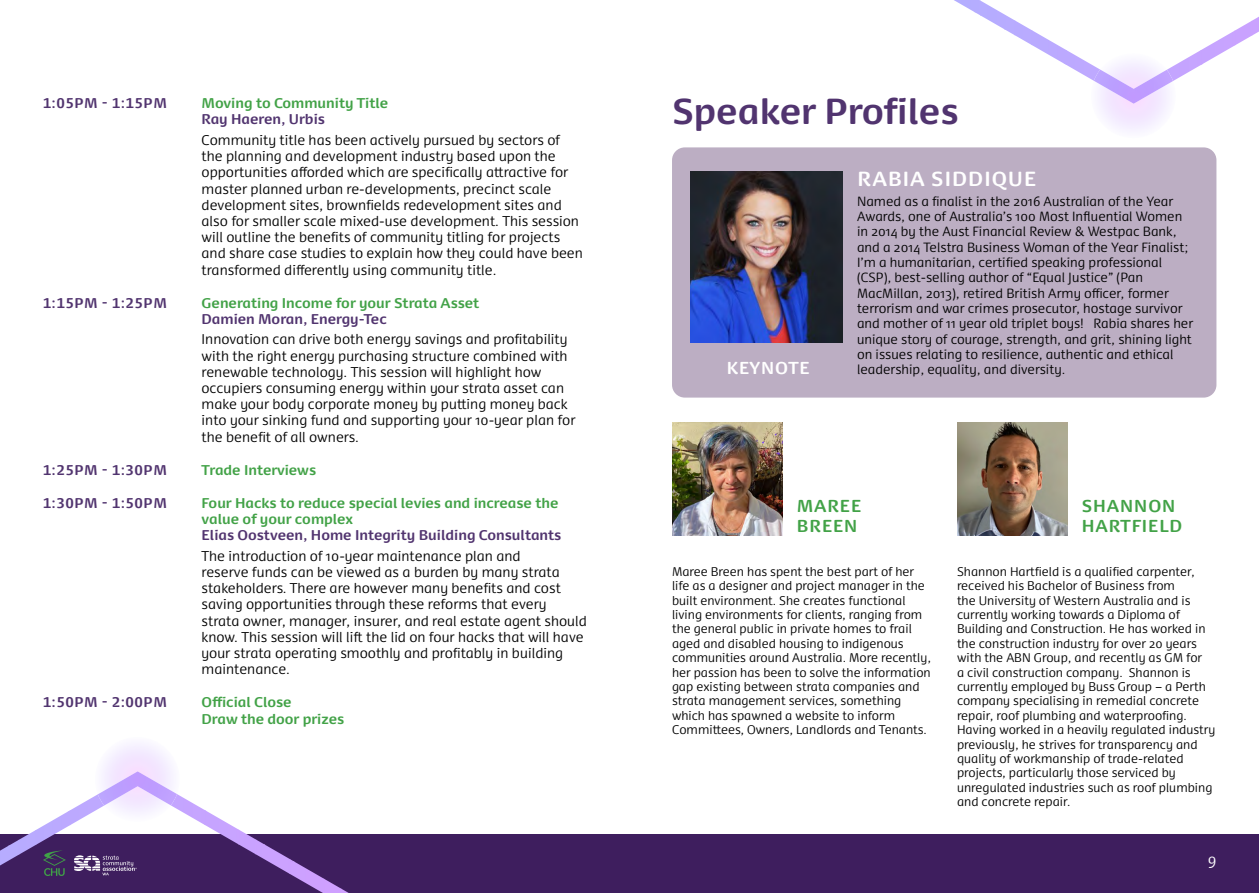
<style>
.page{position:relative;width:1259px;height:893px;background:#fff}
.page>*{position:absolute;margin:0;border:0;box-sizing:border-box;transform-origin:0 0}
.t1{font:700 34.5px "Dancer Pro";color:#51346f}
.t2{font:700 19.5px "Dancer Pro";letter-spacing:.055em;color:#fff}
.t3{font:700 16.5px/19.8px "Dancer Pro";letter-spacing:.055em;color:#42a247}
.t4{font:700 16.5px "Dancer Pro";letter-spacing:.045em;color:#fff}
.t5{font:300 15px "Dancer Pro";color:#fff}
.t6{font:300 13.5px/16.2px "Dancer Pro";color:#000}
.t7{font:700 13.5px/16.2px "Dancer Pro";color:#42a247}
.t8{font:700 13.5px "Dancer Pro";color:#51346f}
.t9{font:700 13.5px "Dancer Pro";letter-spacing:.045em;color:#51346f}
.t10{font:300 12.75px/15.3px "Dancer Pro";color:#000}
.t11{font:300 12px/14.4px "Dancer Pro";color:#000}
</style>
<div class="page">
<div style="left:0;top:834px;width:1259px;height:59px;background:#3e1e5e"></div>
<img style="left:672px;top:422px;width:110px;height:114px">
<img style="left:957px;top:422px;width:110px;height:114px">
<img style="left:954px;top:0;width:27px;height:12px">
<img style="left:980px;top:1px;width:34px;height:28px">
<svg style="left:974px;top:12px;width:7px;height:4px"></svg>
<img style="left:1014px;top:20px;width:17px;height:25px">
<svg style="left:1004px;top:29px;width:11px;height:6px"></svg>
<img style="left:1031px;top:30px;width:35px;height:33px">
<img style="left:1065px;top:50px;width:35px;height:31px">
<svg style="left:1133px;top:17px;width:126px;height:120px"></svg>
<img style="left:1093px;top:70px;width:80px;height:34px">
<img style="left:324px;top:878px;width:16px;height:15px">
<img style="left:323px;top:878px;width:1px;height:15px">
<svg style="left:340px;top:888px;width:9px;height:5px"></svg>
<img style="left:0;top:846px;width:19px;height:19px">
<img style="left:19px;top:830px;width:17px;height:25px">
<svg style="left:8px;top:840px;width:11px;height:6px"></svg>
<img style="left:36px;top:826px;width:7px;height:19px">
<svg style="left:43px;top:743px;width:280px;height:150px"></svg>
<img style="left:98px;top:771px;width:79px;height:34px">
<div style="left:672px;top:147px;width:544px;height:251px;background:#bcaec3;border-radius:13px"></div>
<img style="left:690px;top:172px;width:152px;height:170px">
<p class="t9" style="left:43px;top:93px;width:126px">1:05PM - 1:15PM</p>
<p class="t7" style="left:202px;top:94px;width:188px">Moving to Community Title</p>
<p class="t8" style="left:202px;top:110px;width:125px">Ray Haeren, Urbis</p>
<p class="t6" style="left:202px;top:131px;width:383px">Community title has been actively pursued by sectors of the planning and development industry based upon the opportunities afforded which are specifically attractive for master planned urban re-developments, precinct scale development sites, brownfields redevelopment sites and also for smaller scale mixed-use development. This session will outline the benefits of community titling for projects and share case studies to explain how they could have been transformed differently using community title.</p>
<p class="t9" style="left:43px;top:293px;width:126px">1:15PM - 1:25PM</p>
<p class="t7" style="left:202px;top:294px;width:279px">Generating Income for your Strata Asset</p>
<p class="t8" style="left:202px;top:309px;width:187px">Damien Moran, Energy-Tec</p>
<p class="t6" style="left:202px;top:331px;width:375px">Innovation can drive both energy savings and profitability with the right energy purchasing structure combined with renewable technology. This session will highlight how occupiers consuming energy within your strata asset can make your body corporate money by putting money back into your sinking fund and supporting your 10-year plan for the benefit of all owners.</p>
<p class="t9" style="left:43px;top:460px;width:126px">1:25PM - 1:30PM</p>
<p class="t7" style="left:202px;top:461px;width:116px">Trade Interviews</p>
<p class="t9" style="left:43px;top:493px;width:126px">1:30PM - 1:50PM</p>
<p class="t7" style="left:202px;top:494px;width:358px">Four Hacks to reduce special levies and increase the value of your complex</p>
<p class="t8" style="left:202px;top:526px;width:361px">Elias Oostveen, Home Integrity Building Consultants</p>
<p class="t6" style="left:202px;top:547px;width:387px">The introduction of 10-year maintenance plan and<br>reserve funds can be viewed as a burden by many strata stakeholders. There are however many benefits and cost saving opportunities through these reforms that every strata owner, manager, insurer, and real estate agent should know. This session will lift the lid on four hacks that will have your strata operating smoothly and profitably in building maintenance.</p>
<p class="t9" style="left:43px;top:693px;width:126px">1:50PM - 2:00PM</p>
<p class="t7" style="left:202px;top:694px;width:144px">Official Close<br>Draw the door prizes</p>
<h1 class="t1" style="left:672px;top:86px;width:288px">Speaker Profiles</h1>
<h2 class="t2" style="left:857px;top:165px;width:180px">RABIA SIDDIQUE</h2>
<p class="t10" style="left:857px;top:193px;width:338px">Named as a finalist in the 2016 Australian of the Year Awards, one of Australia’s 100 Most Influential Women in 2014 by the Aust Financial Review &amp; Westpac Bank, and a 2014 Telstra Business Woman of the Year Finalist; I’m a humanitarian, certified speaking professional (CSP), best-selling author of “Equal Justice” (Pan MacMillan, 2013), retired British Army officer, former terrorism and war crimes prosecutor, hostage survivor and mother of 11 year old triplet boys! Rabia shares her unique story of courage, strength, and grit, shining light on issues relating to resilience, authentic and ethical</p>
<p class="t4" style="left:727px;top:356px;width:84px">KEYNOTE</p>
<p class="t10" style="left:857px;top:361px;width:210px">leadership, equality, and diversity.</p>
<p class="t3" style="left:797px;top:495px;width:66px">MAREE<br>BREEN</p>
<p class="t11" style="left:672px;top:564px;width:261px">Maree Breen has spent the best part of her life as a designer and project manager in the built environment. She creates functional living environments for clients, ranging from the general public in private homes to frail aged and disabled housing to indigenous communities around Australia. More recently, her passion has been to solve the information gap existing between strata companies and strata management services, something which has spawned a website to inform Committees, Owners, Landlords and Tenants.</p>
<p class="t3" style="left:1081px;top:495px;width:102px">SHANNON<br>HARTFIELD</p>
<p class="t11" style="left:957px;top:564px;width:260px">Shannon Hartfield is a qualified carpenter, received his Bachelor of Business from<br>the University of Western Australia and is currently working towards a Diploma of Building and Construction. He has worked in the construction industry for over 20 years with the ABN Group, and recently as GM for<br>a civil construction company. Shannon is currently employed by Buss Group – a Perth company specialising in remedial concrete repair, roof plumbing and waterproofing.<br>Having worked in a heavily regulated industry previously, he strives for transparency and quality of workmanship of trade-related projects, particularly those serviced by unregulated industries such as roof plumbing and concrete repair.</p>
<p class="t5" style="left:1207px;top:849px;width:10px">9</p>
</div>
